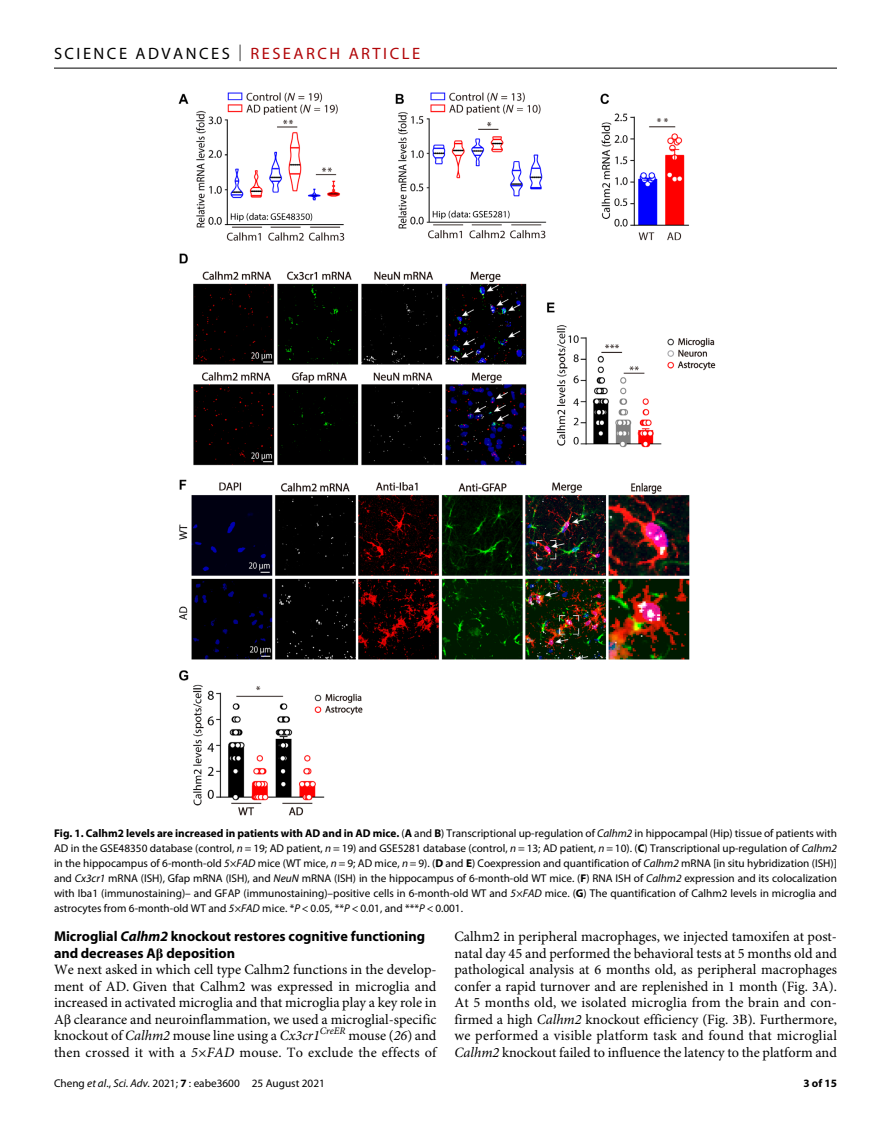
<style>
.page{position:relative;width:891px;height:1134px;background:#fff}
.page>*{position:absolute;margin:0;border:0;box-sizing:border-box;transform-origin:0 0}
.t1{font:16.5px "Myriad Pro";letter-spacing:.15em;color:#000}
.t2{font:14.25px/16.5px "Minion Pro";color:#000;text-align:justify}
.t3{font:700 14.25px/16.5px "Myriad Pro";color:#000}
.t4{font:11.25px/15px "Myriad Pro";color:#000;text-align:justify}
.t5{font:700 11.25px "Myriad Pro";color:#000}
.s1{font-weight:300}
.s2{color:#b10508}
.s3{font-weight:700}
.s4{font-style:italic}
</style>
<div class="page">
<hr style="left:54px;top:68px;width:783px;height:1px;background:#000">
<img style="left:178px;top:92px;width:538px;height:723px">
<h1 class="t1" style="left:54px;top:40px;width:368px">SCIENCE ADVANCES <span class="s1">|</span> <span class="s2">RESEARCH ARTICLE</span></h1>
<p class="t4" style="left:54px;top:826px;width:785px"><span class="s3">Fig. 1. Calhm2 levels are increased in patients with AD and in AD mice.</span> (<span class="s3">A</span> and <span class="s3">B</span>) Transcriptional up-regulation of <span class="s4">Calhm2</span> in hippocampal (Hip) tissue of patients with AD in the GSE48350 database (control, <span class="s4">n</span> = 19; AD patient, <span class="s4">n</span> = 19) and GSE5281 database (control, <span class="s4">n</span> = 13; AD patient, <span class="s4">n</span> = 10). (<span class="s3">C</span>) Transcriptional up-regulation of <span class="s4">Calhm2 </span>in the hippocampus of 6-month-old <span class="s4">5×FAD</span> mice (WT mice, <span class="s4">n</span> = 9; AD mice, <span class="s4">n</span> = 9). (<span class="s3">D</span> and <span class="s3">E</span>) Coexpression and quantification of <span class="s4">Calhm2</span> mRNA [in situ hybridization (ISH)] and <span class="s4">Cx3cr1</span> mRNA (ISH), Gfap mRNA (ISH), and <span class="s4">NeuN</span> mRNA (ISH) in the hippocampus of 6-month-old WT mice. (<span class="s3">F</span>) RNA ISH of <span class="s4">Calhm2</span> expression and its colocalization with Iba1 (immunostaining)– and GFAP (immunostaining)–positive cells in 6-month-old WT and <span class="s4">5×FAD</span> mice. (<span class="s3">G</span>) The quantification of Calhm2 levels in microglia and astrocytes from 6-month-old WT and <span class="s4">5×FAD</span> mice. *<span class="s4">P</span> &lt; 0.05, **<span class="s4">P</span> &lt; 0.01, and ***<span class="s4">P</span> &lt; 0.001.</p>
<p class="t3" style="left:54px;top:927px;width:373px">Microglial <span class="s4">Calhm2</span> knockout restores cognitive functioning and decreases A deposition</p>
<p class="t2" style="left:54px;top:963px;width:384px">We next asked in which cell type Calhm2 functions in the develop&shy;ment of AD. Given that Calhm2 was expressed in microglia and increased in activated microglia and that microglia play a key role in A clearance and neuroinflammation, we used a microglial-specific knockout of <span class="s4">Calhm2</span> mouse line using a <span class="s4">Cx3cr1</span><sup>CreER</sup> mouse (<span class="s4">26</span>) and then crossed it with a <span class="s4">5×FAD</span> mouse. To exclude the effects of</p>
<p class="t4" style="left:54px;top:1076px;width:272px">Cheng <span class="s4">et al</span>., <span class="s4">Sci. Adv.</span> 2021; <span class="s3">7</span> : eabe3600 25 August 2021</p>
<p class="t2" style="left:454px;top:930px;width:384px">Calhm2 in peripheral macrophages, we injected tamoxifen at post&shy;natal day 45 and performed the behavioral tests at 5 months old and pathological analysis at 6 months old, as peripheral macrophages confer a rapid turnover and are replenished in 1 month (Fig. 3A).<br>At 5 months old, we isolated microglia from the brain and con&shy;firmed a high <span class="s4">Calhm2</span> knockout efficiency (Fig. 3B). Furthermore, we performed a visible platform task and found that microglial <span class="s4">Calhm2</span> knockout failed to influence the latency to the platform and</p>
<p class="t5" style="left:803px;top:1074px;width:35px">3 of 15</p>
</div>
